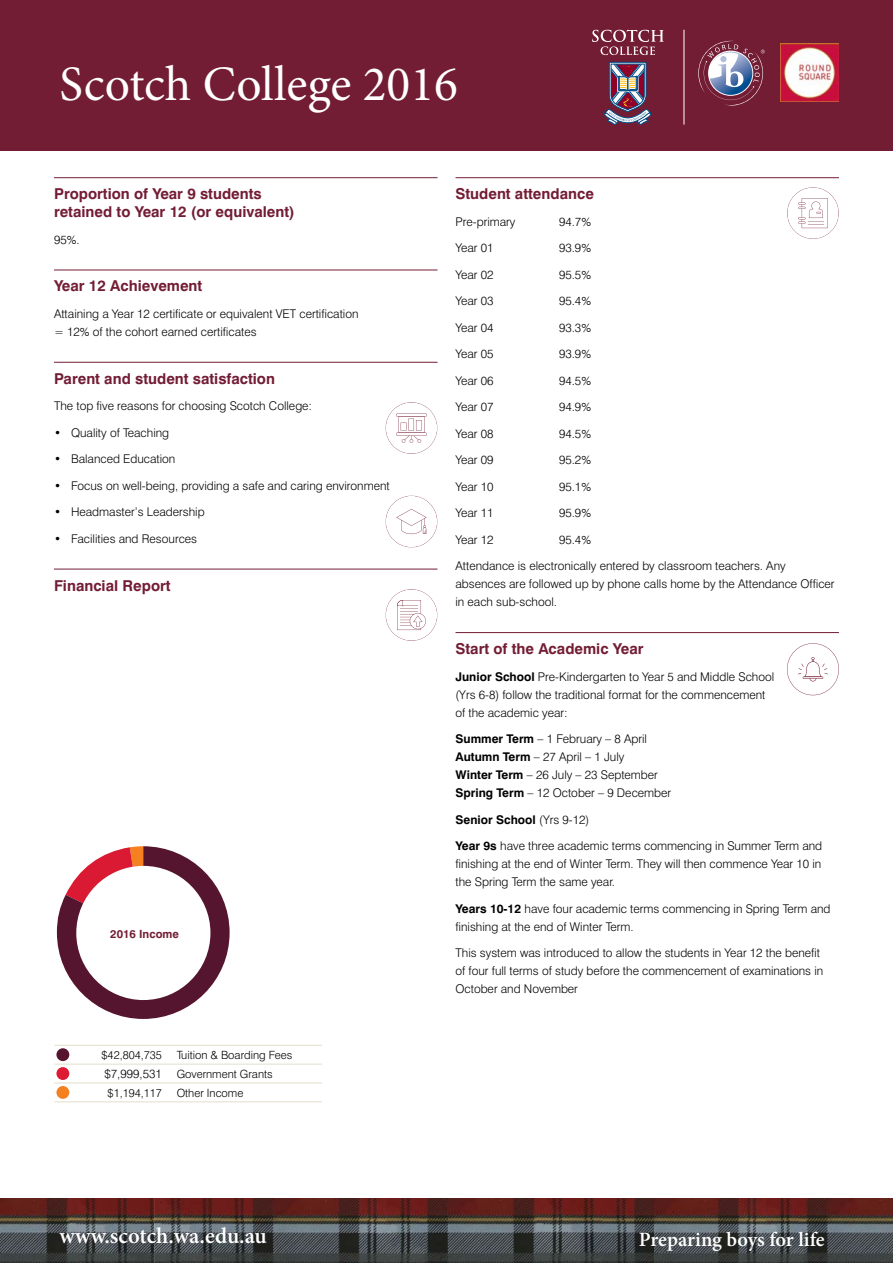
<style>
.page{position:relative;width:893px;height:1263px;background:#fff}
.page>*{position:absolute;margin:0;border:0;box-sizing:border-box;transform-origin:0 0}
.t1{font:49.5px "Minion Pro";color:#fff}
.t2{font:600 22.5px "Minion Pro";color:#fff}
.t3{font:600 20.4px "Minion Pro";letter-spacing:-.005em;color:#fff}
.t4{font:700 15px/18px "Swiss 721 BT";color:#731d34}
.t5{font:300 12px/18px "Swiss 721 BT";color:#000}
.t6{font:700 12px "Swiss 721 BT";color:#000}
.t7{font:300 11.4px/18.9px "Swiss 721 BT";color:#000}
.t8{font:700 11.4px "Swiss 721 BT";color:#731d34}
.s1{font-size:12px}
.s2{font-weight:700}
.s3{font-weight:300}
</style>
<div class="page">
<hr style="left:54px;top:177px;width:383px;height:1px;background:#731d34">
<hr style="left:54px;top:270px;width:383px;height:1px;background:#731d34">
<hr style="left:54px;top:362px;width:383px;height:1px;background:#731d34">
<hr style="left:54px;top:569px;width:383px;height:1px;background:#731d34">
<hr style="left:455px;top:177px;width:384px;height:1px;background:#731d34">
<hr style="left:455px;top:632px;width:384px;height:1px;background:#731d34">
<svg style="left:57px;top:846px;width:173px;height:173px"></svg>
<div style="left:76px;top:866px;width:134px;height:134px;background:#fff;border-radius:50%"></div>
<svg style="left:54px;top:1045px;width:27px;height:1px"></svg>
<hr style="left:81px;top:1045px;width:83px;height:1px;background:#e2ddcb">
<hr style="left:164px;top:1045px;width:158px;height:1px;background:#e2ddcb">
<svg style="left:54px;top:1064px;width:27px;height:1px"></svg>
<svg style="left:54px;top:1083px;width:27px;height:1px"></svg>
<svg style="left:54px;top:1101px;width:27px;height:1px"></svg>
<hr style="left:81px;top:1064px;width:83px;height:1px;background:#e2ddcb">
<hr style="left:164px;top:1064px;width:158px;height:1px;background:#e2ddcb">
<hr style="left:81px;top:1083px;width:83px;height:1px;background:#e2ddcb">
<hr style="left:164px;top:1083px;width:158px;height:1px;background:#e2ddcb">
<hr style="left:81px;top:1101px;width:83px;height:1px;background:#e2ddcb">
<hr style="left:164px;top:1101px;width:158px;height:1px;background:#e2ddcb">
<div style="left:56px;top:1048px;width:13px;height:13px;background:#56142e;border-radius:50%"></div>
<div style="left:56px;top:1067px;width:13px;height:13px;background:#dd1a32;border-radius:50%"></div>
<div style="left:56px;top:1086px;width:13px;height:13px;background:#f58020;border-radius:50%"></div>
<svg style="left:385px;top:402px;width:52px;height:52px"></svg>
<svg style="left:385px;top:495px;width:52px;height:52px"></svg>
<svg style="left:385px;top:589px;width:52px;height:52px"></svg>
<svg style="left:787px;top:187px;width:52px;height:52px"></svg>
<svg style="left:787px;top:643px;width:52px;height:52px"></svg>
<div style="left:0;top:0;width:893px;height:151px;background:#731d34"></div>
<img style="left:0;top:1199px;width:154px;height:64px">
<img style="left:653px;top:1199px;width:240px;height:64px">
<img style="left:154px;top:1199px;width:499px;height:64px">
<hr style="left:684px;top:30px;width:1px;height:95px;background:#fff">
<svg style="left:698px;top:41px;width:67px;height:65px"></svg>
<img style="left:780px;top:43px;width:59px;height:59px">
<svg style="left:592px;top:30px;width:72px;height:25px"></svg>
<svg style="left:604px;top:62px;width:48px;height:63px"></svg>
<h1 class="t1" style="left:60px;top:54px;width:400px">Scotch College 2016</h1>
<p class="t4" style="left:54px;top:185px;width:242px">Proportion of Year 9 students retained to Year 12 (or equivalent)</p>
<p class="t5" style="left:54px;top:230px;width:27px">95%.</p>
<p class="t4" style="left:54px;top:277px;width:150px">Year 12 Achievement</p>
<p class="t5" style="left:54px;top:305px;width:306px">Attaining a Year 12 certificate or equivalent VET certification = 12% of the cohort earned certificates</p>
<p class="t4" style="left:54px;top:369px;width:222px">Parent and student satisfaction</p>
<p class="t5" style="left:54px;top:397px;width:260px">The top five reasons for choosing Scotch College:</p>
<p class="t5" style="left:54px;top:423px;width:117px">• Quality of Teaching</p>
<p class="t5" style="left:54px;top:450px;width:123px">• Balanced Education</p>
<p class="t5" style="left:54px;top:476px;width:337px">• Focus on well-being, providing a safe and caring environment</p>
<p class="t5" style="left:54px;top:503px;width:152px">• Headmaster’s Leadership</p>
<p class="t5" style="left:54px;top:529px;width:145px">• Facilities and Resources</p>
<p class="t4" style="left:54px;top:576px;width:118px">Financial Report</p>
<p class="t8" style="left:110px;top:927px;width:70px">2016 Income</p>
<p class="t7" style="left:102px;top:1045px;width:62px">$42,804,735</p>
<p class="t7" style="left:104px;top:1045px;width:190px;text-indent:72px">Tuition &amp; Boarding Fees <span class="s1">$7,999,531</span> Government Grants $1,194,117</p>
<p class="t7" style="left:177px;top:1083px;width:68px">Other Income</p>
<p class="t4" style="left:455px;top:185px;width:140px">Student attendance</p>
<p class="t5" style="left:455px;top:212px;width:62px">Pre-primary</p>
<p class="t5" style="left:559px;top:212px;width:34px">94.7%</p>
<p class="t5" style="left:455px;top:239px;width:40px">Year 01</p>
<p class="t5" style="left:559px;top:239px;width:34px">93.9%</p>
<p class="t5" style="left:455px;top:265px;width:40px">Year 02</p>
<p class="t5" style="left:559px;top:265px;width:34px">95.5%</p>
<p class="t5" style="left:455px;top:292px;width:40px">Year 03</p>
<p class="t5" style="left:559px;top:292px;width:34px">95.4%</p>
<p class="t5" style="left:455px;top:318px;width:40px">Year 04</p>
<p class="t5" style="left:559px;top:318px;width:34px">93.3%</p>
<p class="t5" style="left:455px;top:345px;width:40px">Year 05</p>
<p class="t5" style="left:559px;top:345px;width:34px">93.9%</p>
<p class="t5" style="left:455px;top:371px;width:40px">Year 06</p>
<p class="t5" style="left:559px;top:371px;width:34px">94.5%</p>
<p class="t5" style="left:455px;top:398px;width:40px">Year 07</p>
<p class="t5" style="left:559px;top:398px;width:34px">94.9%</p>
<p class="t5" style="left:455px;top:424px;width:40px">Year 08</p>
<p class="t5" style="left:559px;top:424px;width:34px">94.5%</p>
<p class="t5" style="left:455px;top:451px;width:40px">Year 09</p>
<p class="t5" style="left:559px;top:451px;width:34px">95.2%</p>
<p class="t5" style="left:455px;top:477px;width:40px">Year 10</p>
<p class="t5" style="left:559px;top:477px;width:34px">95.1%</p>
<p class="t5" style="left:455px;top:504px;width:40px">Year 11</p>
<p class="t5" style="left:559px;top:504px;width:34px">95.9%</p>
<p class="t5" style="left:455px;top:530px;width:40px">Year 12</p>
<p class="t5" style="left:559px;top:530px;width:34px">95.4%</p>
<p class="t5" style="left:455px;top:557px;width:381px">Attendance is electronically entered by classroom teachers. Any absences are followed up by phone calls home by the Attendance Officer in each sub-school.</p>
<p class="t4" style="left:455px;top:639px;width:190px">Start of the Academic Year</p>
<p class="t5" style="left:455px;top:667px;width:320px"><span class="s2">Junior School</span> Pre-Kindergarten to Year 5 and Middle School (Yrs 6-8) follow the traditional format for the commencement of the academic year:</p>
<p class="t5" style="left:455px;top:730px;width:217px"><span class="s2">Summer Term</span> – 1 February – 8 April<br><span class="s2">Autumn Term</span> – 27 April – 1 July<br><span class="s2">Winter Term</span> – 26 July – 23 September<br><span class="s2">Spring Term</span> – 12 October – 9 December</p>
<p class="t6" style="left:455px;top:812px;width:135px">Senior School <span class="s3">(Yrs 9-12)</span></p>
<p class="t5" style="left:455px;top:837px;width:368px;text-align:justify"><span class="s2">Year 9s</span> have three academic terms commencing in Summer Term and finishing at the end of Winter Term. They will then commence Year 10 in the Spring Term the same year.</p>
<p class="t5" style="left:455px;top:899px;width:377px"><span class="s2">Years 10-12</span> have four academic terms commencing in Spring Term and finishing at the end of Winter Term.</p>
<p class="t5" style="left:455px;top:944px;width:369px">This system was introduced to allow the students in Year 12 the benefit of four full terms of study before the commencement of examinations in<br>October and November</p>
<h2 class="t2" style="left:60px;top:1220px;width:209px">www.scotch.wa.edu.au</h2>
<h3 class="t3" style="left:639px;top:1225px;width:188px">Preparing boys for life</h3>
</div>
